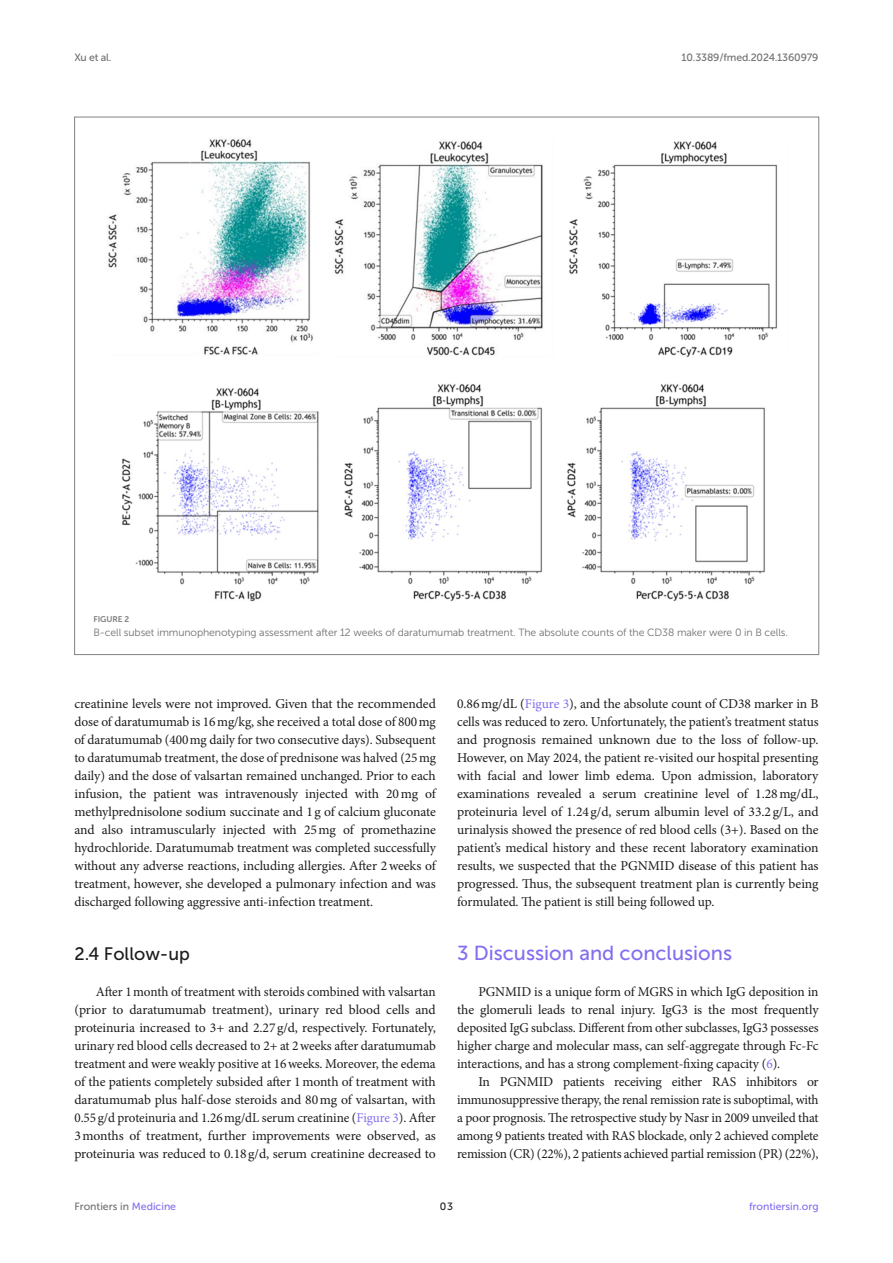
<style>
.page{position:relative;width:893px;height:1263px;background:#fff}
.page>*{position:absolute;margin:0;border:0;box-sizing:border-box;transform-origin:0 0}
.HEAD_1{font:20.25px "Museo Sans 500";color:#856df0}
.HEAD_2{font:18px "Museo Sans 500";color:#1b1c1b}
.TEXT_FLUSH{font:13.5px/18px "Minion Pro";letter-spacing:-.01em;color:#1b1c1b;text-align:justify}
.TEXT{font:13.5px/18px "Minion Pro";letter-spacing:-.02em;color:#1b1c1b;text-align:justify}
.FIG_LEG{font:10.5px "Museo Sans 300";letter-spacing:-.01em;color:#706f70}
.t1{font:10.5px "Museo Sans 500";letter-spacing:-.015em;color:#706f70}
.t2{font:10.5px "Museo Sans 500";color:#856df0}
.t3{font:10.5px "Museo Sans 500";color:#1b1c1b}
.FIG_HD{font:8.25px "Museo Sans 700";letter-spacing:-.01em;color:#7e7f7f}
.s1{color:#856df0}
</style>
<div class="page">
<img style="left:108px;top:139px;width:669px;height:463px">
<p class="t1" style="left:74px;top:51px;width:39px">Xu et al.</p>
<p class="t1" style="left:682px;top:51px;width:138px">10.3389/fmed.2024.1360979</p>
<p class="FIG_HD" style="left:94px;top:615px;width:37px">FIGURE 2</p>
<p class="FIG_LEG" style="left:94px;top:626px;width:696px">B-cell subset immunophenotyping assessment after 12 weeks of daratumumab treatment. The absolute counts of the CD38 maker were 0 in B cells.</p>
<p class="TEXT_FLUSH" style="left:74px;top:695px;width:363px">creatinine levels were not improved. Given that the recommended dose of daratumumab is 16mg/kg, she received a total dose of 800mg of daratumumab (400mg daily for two consecutive days). Subsequent to daratumumab treatment, the dose of prednisone was halved (25mg daily) and the dose of valsartan remained unchanged. Prior to each infusion, the patient was intravenously injected with 20mg of methylprednisolone sodium succinate and 1g of calcium gluconate and also intramuscularly injected with 25mg of promethazine hydrochloride. Daratumumab treatment was completed successfully without any adverse reactions, including allergies. After 2weeks of treatment, however, she developed a pulmonary infection and was discharged following aggressive anti-infection treatment.</p>
<p class="HEAD_2" style="left:74px;top:944px;width:117px">2.4 Follow-up</p>
<p class="TEXT_FLUSH" style="left:74px;top:983px;width:363px;text-indent:21px">After 1month of treatment with steroids combined with valsartan (prior to daratumumab treatment), urinary red blood cells and proteinuria increased to 3+ and 2.27g/d, respectively. Fortunately, urinary red blood cells decreased to 2+ at 2weeks after daratumumab treatment and were weakly positive at 16weeks. Moreover, the edema of the patients completely subsided after 1month of treatment with daratumumab plus half-dose steroids and 80mg of valsartan, with 0.55g/d proteinuria and 1.26mg/dL serum creatinine (<span class="s1">Figure 3</span>). After 3months of treatment, further improvements were observed, as proteinuria was reduced to 0.18g/d, serum creatinine decreased to</p>
<p class="TEXT_FLUSH" style="left:457px;top:695px;width:363px">0.86mg/dL (<span class="s1">Figure 3</span>), and the absolute count of CD38 marker in B cells was reduced to zero. Unfortunately, the patient’s treatment status and prognosis remained unknown due to the loss of follow-up.<br>However, on May 2024, the patient re-visited our hospital presenting with facial and lower limb edema. Upon admission, laboratory examinations revealed a serum creatinine level of 1.28mg/dL, proteinuria level of 1.24g/d, serum albumin level of 33.2g/L, and urinalysis showed the presence of red blood cells (3+). Based on the patient’s medical history and these recent laboratory examination results, we suspected that the PGNMID disease of this patient has progressed. Thus, the subsequent treatment plan is currently being formulated. The patient is still being followed up.</p>
<p class="HEAD_1" style="left:457px;top:942px;width:276px">3 Discussion and conclusions</p>
<p class="TEXT_FLUSH" style="left:457px;top:983px;width:363px;text-indent:21px">PGNMID is a unique form of MGRS in which IgG deposition in the glomeruli leads to renal injury. IgG3 is the most frequently deposited IgG subclass. Different from other subclasses, IgG3 possesses higher charge and molecular mass, can self-aggregate through Fc-Fc interactions, and has a strong complement-fixing capacity (<span class="s1">6</span>).</p>
<p class="TEXT" style="left:457px;top:1073px;width:363px;text-indent:21px">In PGNMID patients receiving either RAS inhibitors or immunosuppressive therapy, the renal remission rate is suboptimal, with a poor prognosis. The retrospective study by Nasr in 2009 unveiled that among 9 patients treated with RAS blockade, only 2 achieved complete remission (CR) (22%), 2 patients achieved partial remission (PR) (22%),</p>
<p class="t1" style="left:74px;top:1200px;width:103px">Frontiers in <span class="s1">Medicine</span></p>
<p class="t3" style="left:440px;top:1200px;width:15px">03</p>
<p class="t2" style="left:749px;top:1200px;width:71px">frontiersin.org</p>
</div>
